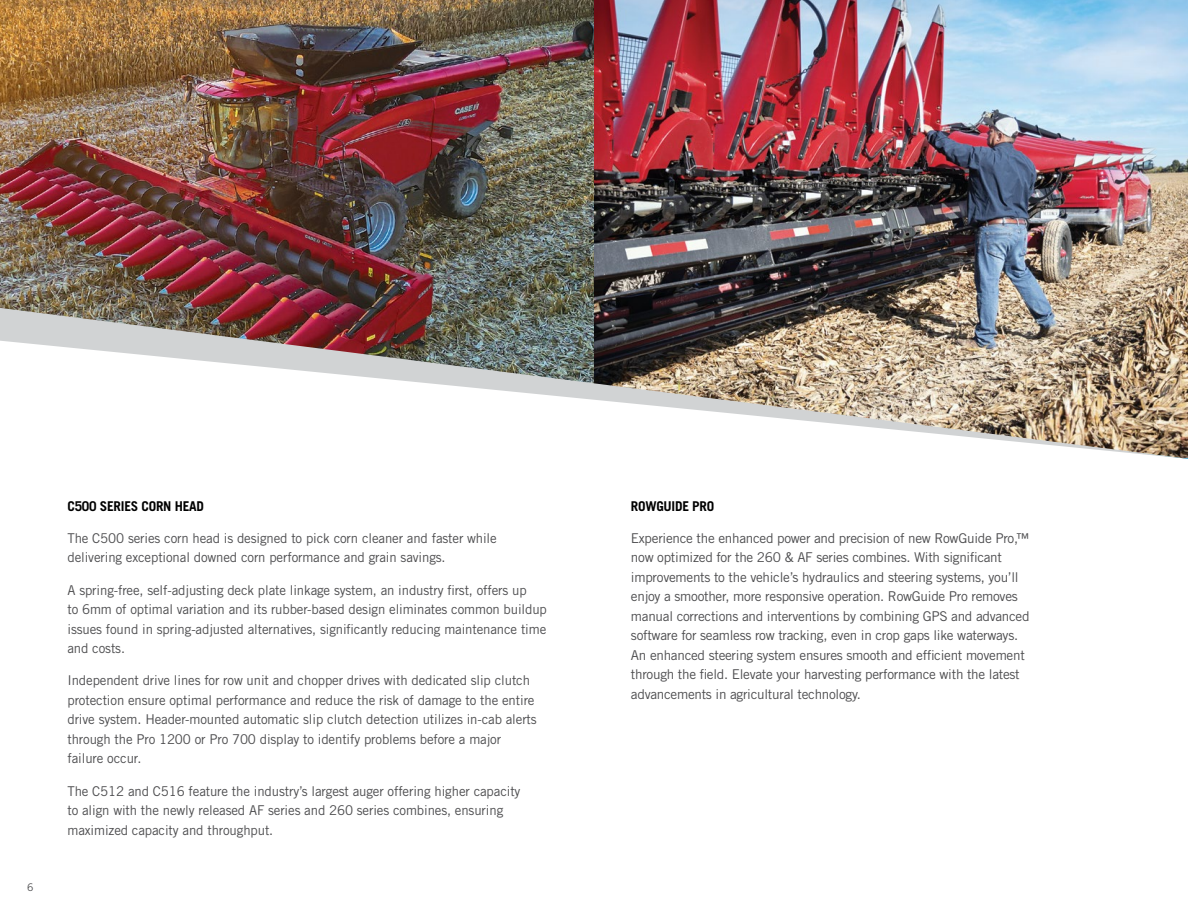
<style>
.page{position:relative;width:1188px;height:918px;background:#fff}
.page>*{position:absolute;margin:0;border:0;box-sizing:border-box;transform-origin:0 0}
.t1{font:13.5px/19.5px "Trade Gothic LT Std";letter-spacing:-.01em;color:#4d4d4f}
.t2{font:700 13.5px "Trade Gothic LT Std";letter-spacing:-.02em;color:#000}
.t3{font:10.5px "Trade Gothic LT Std";color:#4d4d4f}
</style>
<div class="page">
<img style="left:0;top:0;width:594px;height:308px">
<img style="left:594px;top:0;width:594px;height:308px">
<img style="left:0;top:308px;width:1188px;height:151px">
<p class="t3" style="left:27px;top:881px;width:8px">6</p>
<p class="t2" style="left:68px;top:498px;width:138px">C500 SERIES CORN HEAD</p>
<p class="t1" style="left:68px;top:528px;width:431px">The C500 series corn head is designed to pick corn cleaner and faster while delivering exceptional downed corn performance and grain savings.</p>
<p class="t1" style="left:68px;top:580px;width:481px">A spring-free, self-adjusting deck plate linkage system, an industry first, offers up<br>to 6mm of optimal variation and its rubber-based design eliminates common buildup issues found in spring-adjusted alternatives, significantly reducing maintenance time and costs.</p>
<p class="t1" style="left:68px;top:671px;width:471px">Independent drive lines for row unit and chopper drives with dedicated slip clutch protection ensure optimal performance and reduce the risk of damage to the entire drive system. Header-mounted automatic slip clutch detection utilizes in-cab alerts through the Pro 1200 or Pro 700 display to identify problems before a major failure occur.</p>
<p class="t1" style="left:68px;top:781px;width:455px">The C512 and C516 feature the industry’s largest auger offering higher capacity to align with the newly released AF series and 260 series combines, ensuring maximized capacity and throughput.</p>
<p class="t2" style="left:631px;top:498px;width:85px">ROWGUIDE PRO</p>
<p class="t1" style="left:631px;top:528px;width:400px">Experience the enhanced power and precision of new RowGuide Pro,™ now optimized for the 260 &amp; AF series combines. With significant improvements to the vehicle’s hydraulics and steering systems, you’ll enjoy a smoother, more responsive operation. RowGuide Pro removes manual corrections and interventions by combining GPS and advanced software for seamless row tracking, even in crop gaps like waterways.<br>An enhanced steering system ensures smooth and efficient movement through the field. Elevate your harvesting performance with the latest advancements in agricultural technology.</p>
</div>
